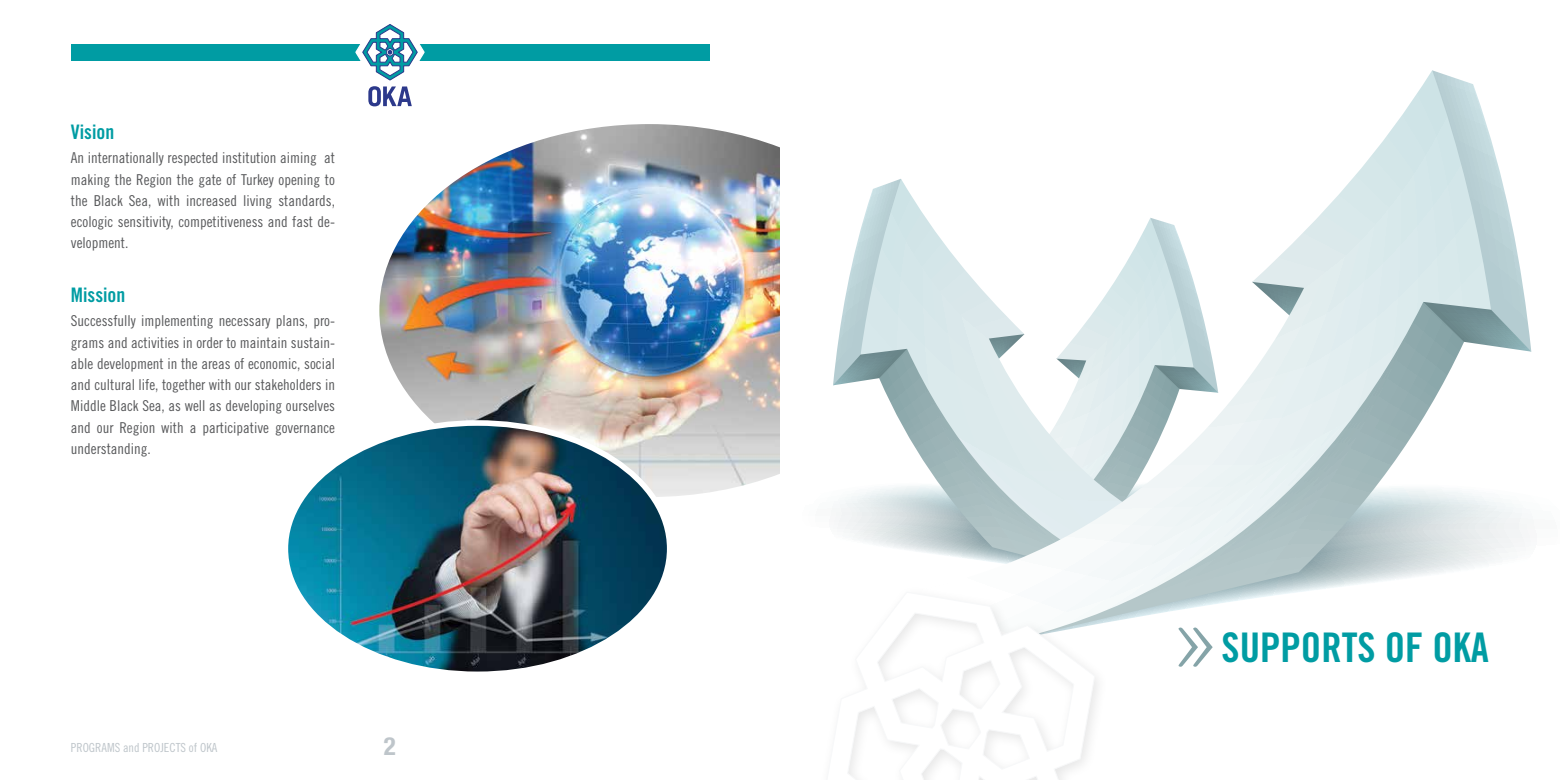
<style>
.page{position:relative;width:1560px;height:780px;background:#fff}
.page>*{position:absolute;margin:0;border:0;box-sizing:border-box;transform-origin:0 0}
.t1{font:40.75px "Trade Gothic LT Std Bd Cn 20";color:#009ca3}
.t2{font:700 condensed 25px "Helvetica Neue LT Std";color:#bec5ca}
.t3{font:20px "Trade Gothic LT Std Bd Cn 20";color:#009ca3}
.t4{font:15px/21.2px "Trade Gothic LT Std Cn 18";color:#58595b;text-align:justify}
.t5{font:12.5px "Trade Gothic LT Std Cn 18";color:#bec5ca}
</style>
<div class="page">
<div style="left:71px;top:44px;width:638px;height:16px;background:#009ca3"></div>
<svg style="left:354px;top:24px;width:71px;height:82px"></svg>
<svg style="left:836px;top:496px;width:17px;height:37px"></svg>
<svg style="left:833px;top:233px;width:27px;height:152px"></svg>
<svg style="left:860px;top:179px;width:54px;height:266px"></svg>
<div style="left:1490px;top:499px;width:37px;height:63px;background:#f3f5f6"></div>
<svg style="left:1490px;top:137px;width:40px;height:214px"></svg>
<svg style="left:914px;top:70px;width:576px;height:526px"></svg>
<img style="left:379px;top:124px;width:401px;height:372px">
<svg style="left:848px;top:666px;width:247px;height:114px"></svg>
<svg style="left:853px;top:480px;width:416px;height:186px"></svg>
<img style="left:289px;top:423px;width:380px;height:247px">
<h3 class="t3" style="left:71px;top:119px;width:45px">Vision</h3>
<p class="t4" style="left:71px;top:147px;width:265px">An internationally respected institution aiming at making the Region the gate of Turkey opening to the Black Sea, with increased living standards, ecologic sensitivity, competitiveness and fast de&shy;velopment.</p>
<h3 class="t3" style="left:71px;top:282px;width:56px">Mission</h3>
<p class="t4" style="left:71px;top:310px;width:266px">Successfully implementing necessary plans, pro&shy;grams and activities in order to maintain sustain&shy;able development in the areas of economic, social and cultural life, together with our stakeholders in Middle Black Sea, as well as developing ourselves and our Region with a participative governance understanding.</p>
<p class="t5" style="left:71px;top:739px;width:148px">PROGRAMS and PROJECTS of OKA</p>
<h2 class="t2" style="left:384px;top:731px;width:14px">2</h2>
<h1 class="t1" style="left:1221px;top:622px;width:269px">SUPPORTS OF OKA</h1>
</div>
